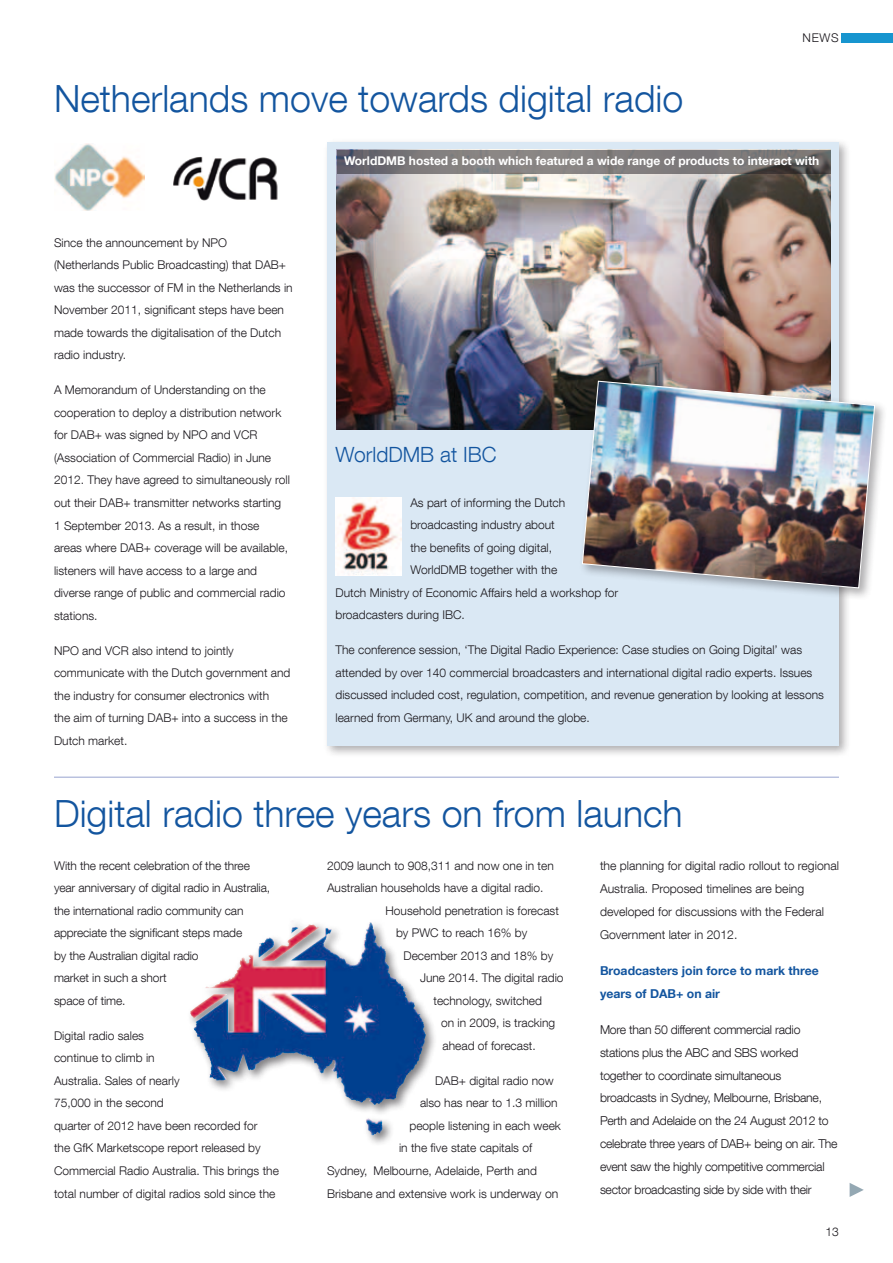
<style>
.page{position:relative;width:893px;height:1263px;background:#fff}
.page>*{position:absolute;margin:0;border:0;box-sizing:border-box;transform-origin:0 0}
.t1{font:300 37.5px "Helvetica Neue LT Com";color:#13559f}
.t2{font:300 21px "Helvetica Neue LT Com";color:#13559f}
.t3{font:300 12.3px/23px "Helvetica Neue LT Com";letter-spacing:-.02em;color:#1a171c}
.t4{font:300 12.3px/23px "Helvetica Neue LT Com";color:#1a171c}
.t5{font:700 12.3px/23px "Helvetica Neue LT Com";color:#13559f}
.t6{font:300 12px/22.5px "Helvetica Neue LT Com";color:#1a171c}
.t7{font:700 12px "Helvetica Neue LT Com";color:#fff}
.s1{font-size:12.3px}
</style>
<div class="page">
<div style="left:841px;top:33px;width:52px;height:9px;background:#1795cf"></div>
<img style="left:54px;top:144px;width:91px;height:66px">
<img style="left:174px;top:156px;width:104px;height:45px">
<hr style="left:54px;top:777px;width:785px;height:1px;background:#98a3cf">
<div style="left:323px;top:138px;width:529px;height:620px;background:#1a171c;opacity:.35"></div>
<div style="left:327px;top:142px;width:512px;height:603px;background:#dae8f4"></div>
<img style="left:337px;top:150px;width:494px;height:279px">
<div style="left:578px;top:377px;width:309px;height:223px;background:#1a171c;opacity:.35"></div>
<img style="left:581px;top:380px;width:295px;height:209px">
<img style="left:336px;top:497px;width:66px;height:78px">
<svg style="left:337px;top:150px;width:493px;height:23px;background:#797677"></svg>
<div style="left:186px;top:916px;width:251px;height:230px;background:#1a171c;opacity:.55"></div>
<img style="left:290px;top:920px;width:80px;height:45px">
<svg style="left:850px;top:1183px;width:14px;height:14px"></svg>
<h1 class="t1" style="left:54px;top:76px;width:631px">Netherlands move towards digital radio</h1>
<p class="t6" style="left:803px;top:26px;width:38px">NEWS</p>
<p class="t6" style="left:54px;top:231px;width:240px">Since the announcement by NPO (Netherlands Public Broadcasting) that DAB+ was the successor of FM in the Netherlands in November 2011, significant steps have been made towards the digitalisation of the Dutch radio industry.</p>
<p class="t6" style="left:54px;top:379px;width:237px">A Memorandum of Understanding on the cooperation to deploy a distribution network for DAB+ was signed by NPO and VCR (Association of Commercial Radio) in June 2012. They have agreed to simultaneously roll out their DAB+ transmitter networks starting 1 September 2013. As a result, in those areas where DAB+ coverage will be available, listeners will have access to a large and diverse range of public and commercial radio stations.</p>
<p class="t6" style="left:54px;top:639px;width:238px">NPO and VCR also intend to jointly communicate with the Dutch government and the industry for consumer electronics with<br>the aim of turning DAB+ into a success in the Dutch market.</p>
<p class="t7" style="left:344px;top:153px;width:477px">WorldDMB hosted a booth which featured a wide range of products to interact with</p>
<h2 class="t2" style="left:335px;top:441px;width:163px">WorldDMB at IBC</h2>
<p class="t6" style="left:410px;top:491px;width:156px">As part of informing the Dutch</p>
<p class="t6" style="left:410px;top:513px;width:146px">broadcasting industry about</p>
<p class="t6" style="left:410px;top:536px;width:143px">the benefits of going digital,</p>
<p class="t6" style="left:410px;top:558px;width:148px">WorldDMB together with the</p>
<p class="t6" style="left:335px;top:581px;width:284px">Dutch Ministry of Economic Affairs held a workshop for</p>
<p class="t6" style="left:335px;top:603px;width:131px">broadcasters during IBC.</p>
<p class="t6" style="left:335px;top:638px;width:490px">The conference session, ‘The Digital Radio Experience: Case studies on Going Digital’ was attended by over 140 commercial broadcasters and international digital radio experts. Issues discussed included cost, regulation, competition, and revenue generation by looking at lessons learned from Germany, UK and around the globe.</p>
<h1 class="t1" style="left:54px;top:791px;width:630px">Digital radio three years on from launch</h1>
<p class="t6" style="left:54px;top:854px;width:218px">With the recent celebration of the three year anniversary of digital radio in Australia, the international radio community can appreciate the significant steps made<br>by the Australian digital radio<br>market in such a short<br>space of time.</p>
<p class="t6" style="left:54px;top:1024px;width:226px">Digital radio sales<br>continue to climb in<br>Australia. Sales of nearly<br>75,000 in the second<br>quarter of 2012 have been recorded for<br>the GfK Marketscope report released by<br>Commercial Radio Australia. This brings the total number of digital radios sold since the</p>
<p class="t4" style="left:600px;top:854px;width:240px">the planning for digital radio rollout to regional Australia. Proposed timelines are being developed for discussions with the Federal Government later in 2012.</p>
<p class="t5" style="left:600px;top:958px;width:220px">Broadcasters join force to mark three years of DAB+ on air</p>
<p class="t3" style="left:600px;top:1017px;width:239px">More than 50 different commercial radio stations plus the ABC and SBS worked together to coordinate simultaneous broadcasts in Sydney, Melbourne, Brisbane, Perth and Adelaide on the 24 August 2012 to celebrate three years of DAB+ being on air. The event saw the highly competitive commercial sector broadcasting side by side with their</p>
<p class="t6" style="left:327px;top:854px;width:228px">2009 launch to 908,311 and now one in ten</p>
<p class="t6" style="left:327px;top:876px;width:218px">Australian households have a digital radio.</p>
<p class="t6" style="left:386px;top:899px;width:175px">Household penetration is forecast</p>
<p class="t6" style="left:396px;top:921px;width:133px">by PWC to reach 16% by</p>
<p class="t6" style="left:404px;top:944px;width:151px">December 2013 and 18% by</p>
<p class="t6" style="left:420px;top:966px;width:145px">June 2014. The digital radio</p>
<p class="t6" style="left:434px;top:989px;width:110px">technology, switched</p>
<p class="t6" style="left:441px;top:1011px;width:116px">on in 2009, is tracking</p>
<p class="t6" style="left:442px;top:1034px;width:95px">ahead of forecast.</p>
<p class="t6" style="left:435px;top:1069px;width:120px">DAB+ digital radio now</p>
<p class="t6" style="left:420px;top:1092px;width:139px">also has near to 1.3 million</p>
<p class="t6" style="left:410px;top:1114px;width:153px">people listening in each week</p>
<p class="t6" style="left:399px;top:1137px;width:135px">in the five state capitals of</p>
<p class="t6" style="left:327px;top:1159px;width:211px">Sydney, Melbourne, Adelaide, Perth and</p>
<p class="t6" style="left:327px;top:1182px;width:233px">Brisbane and extensive work is <span class="s1">underway on</span></p>
<p class="t6" style="left:826px;top:1220px;width:15px">13</p>
</div>
